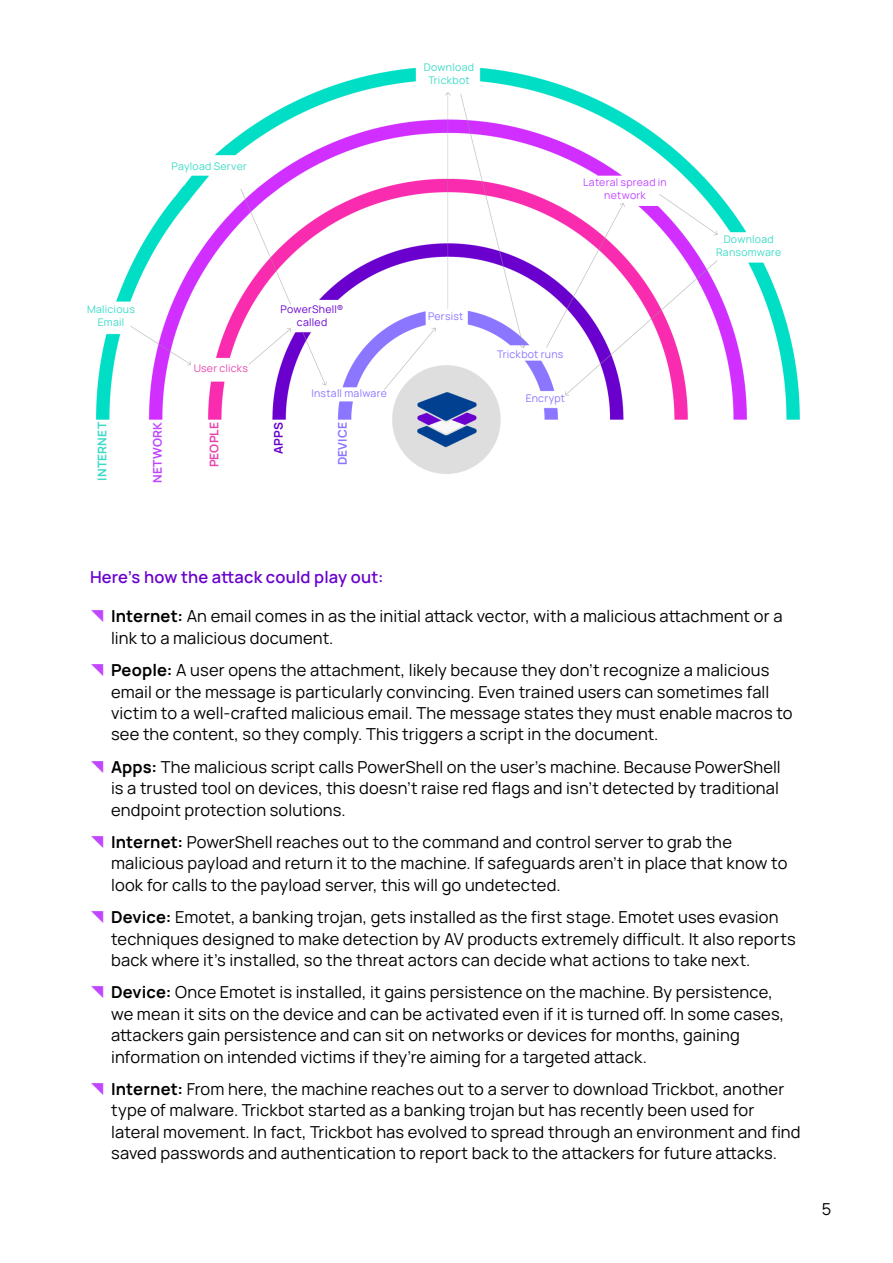
<style>
.page{position:relative;width:893px;height:1263px;background:#fff}
.page>*{position:absolute;margin:0;border:0;box-sizing:border-box;transform-origin:0 0}
.t1{font:16.5px/21.5px "Manrope";letter-spacing:.01em;color:#000}
.t2{font:600 16.5px "Manrope";letter-spacing:.01em;color:#6900ce}
.t3{font:700 12px "Manrope";letter-spacing:.015em;color:#3bdbc6}
.t4{font:700 12px "Manrope";letter-spacing:.02em;color:#bf45ff}
.t5{font:700 12px "Manrope";letter-spacing:.01em;color:#e645ac}
.t6{font:700 12px "Manrope";letter-spacing:.015em;color:#8a75ff}
.t7{font:700 12px "Manrope";color:#6900cf}
.t8{font:10.5px/12.6px "Manrope";letter-spacing:.025em;color:#3bdbc6;text-align:center}
.t9{font:10.5px "Manrope";letter-spacing:.025em;color:#8a75ff}
.t10{font:10.5px/12.6px "Manrope";letter-spacing:.025em;color:#bf45ff;text-align:center}
.t11{font:10.5px/12.6px "Manrope";letter-spacing:.025em;color:#6900cf;text-align:center}
.t12{font:10.5px "Manrope";letter-spacing:.025em;color:#e645ac}
.s1{font-weight:700}
</style>
<div class="page">
<img style="left:96px;top:67px;width:704px;height:407px">
<p class="t8" style="left:172px;top:160px;width:77px">Payload Server</p>
<p class="t8" style="left:424px;top:61px;width:52px">Download<br>Trickbot</p>
<p class="t10" style="left:583px;top:176px;width:85px">Lateral spread in network</p>
<p class="t8" style="left:87px;top:303px;width:49px">Malicious<br>Email</p>
<p class="t12" style="left:194px;top:361px;width:56px">User clicks</p>
<p class="t11" style="left:281px;top:303px;width:64px">PowerShell® called</p>
<p class="t9" style="left:311px;top:386px;width:77px">Install malware</p>
<p class="t3" style="left:94px;top:481px;width:60px;rotate:-90deg">INTERNET</p>
<p class="t4" style="left:149px;top:483px;width:62px;rotate:-90deg">NETWORK</p>
<p class="t5" style="left:206px;top:467px;width:47px;rotate:-90deg">PEOPLE</p>
<p class="t7" style="left:270px;top:454px;width:33px;rotate:-90deg">APPS</p>
<p class="t6" style="left:334px;top:465px;width:45px;rotate:-90deg">DEVICE</p>
<p class="t9" style="left:428px;top:308px;width:37px">Persist</p>
<p class="t9" style="left:497px;top:346px;width:68px">Trickbot runs</p>
<p class="t9" style="left:526px;top:391px;width:41px">Encrypt</p>
<p class="t8" style="left:716px;top:233px;width:67px">Download<br>Ransomware</p>
<p class="t2" style="left:90px;top:565px;width:295px">Here’s how the attack could play out:</p>
<p class="t1" style="left:111px;top:605px;width:673px"><span class="s1">Internet:</span> An email comes in as the initial attack vector, with a malicious attachment or a link to a malicious document.</p>
<p class="t1" style="left:111px;top:659px;width:683px"><span class="s1">People:</span> A user opens the attachment, likely because they don’t recognize a malicious email or the message is particularly convincing. Even trained users can sometimes fall victim to a well-crafted malicious email. The message states they must enable macros to see the content, so they comply. This triggers a script in the document.</p>
<p class="t1" style="left:111px;top:755px;width:671px;text-align:justify"><span class="s1">Apps:</span> The malicious script calls PowerShell on the user’s machine. Because PowerShell is a trusted tool on devices, this doesn’t raise red flags and isn’t detected by traditional endpoint protection solutions.</p>
<p class="t1" style="left:111px;top:830px;width:678px"><span class="s1">Internet:</span> PowerShell reaches out to the command and control server to grab the malicious payload and return it to the machine. If safeguards aren’t in place that know to look for calls to the payload server, this will go undetected.</p>
<p class="t1" style="left:111px;top:906px;width:686px"><span class="s1">Device:</span> Emotet, a banking trojan, gets installed as the first stage. Emotet uses evasion techniques designed to make detection by AV products extremely difficult. It also reports back where it’s installed, so the threat actors can decide what actions to take next.</p>
<p class="t1" style="left:111px;top:981px;width:675px"><span class="s1">Device:</span> Once Emotet is installed, it gains persistence on the machine. By persistence, we mean it sits on the device and can be activated even if it is turned off. In some cases, attackers gain persistence and can sit on networks or devices for months, gaining information on intended victims if they’re aiming for a targeted attack.</p>
<p class="t1" style="left:111px;top:1077px;width:691px"><span class="s1">Internet:</span> From here, the machine reaches out to a server to download Trickbot, another type of malware. Trickbot started as a banking trojan but has recently been used for lateral movement. In fact, Trickbot has evolved to spread through an environment and find saved passwords and authentication to report back to the attackers for future attacks.</p>
<p class="t1" style="left:822px;top:1198px;width:11px">5</p>
</div>
